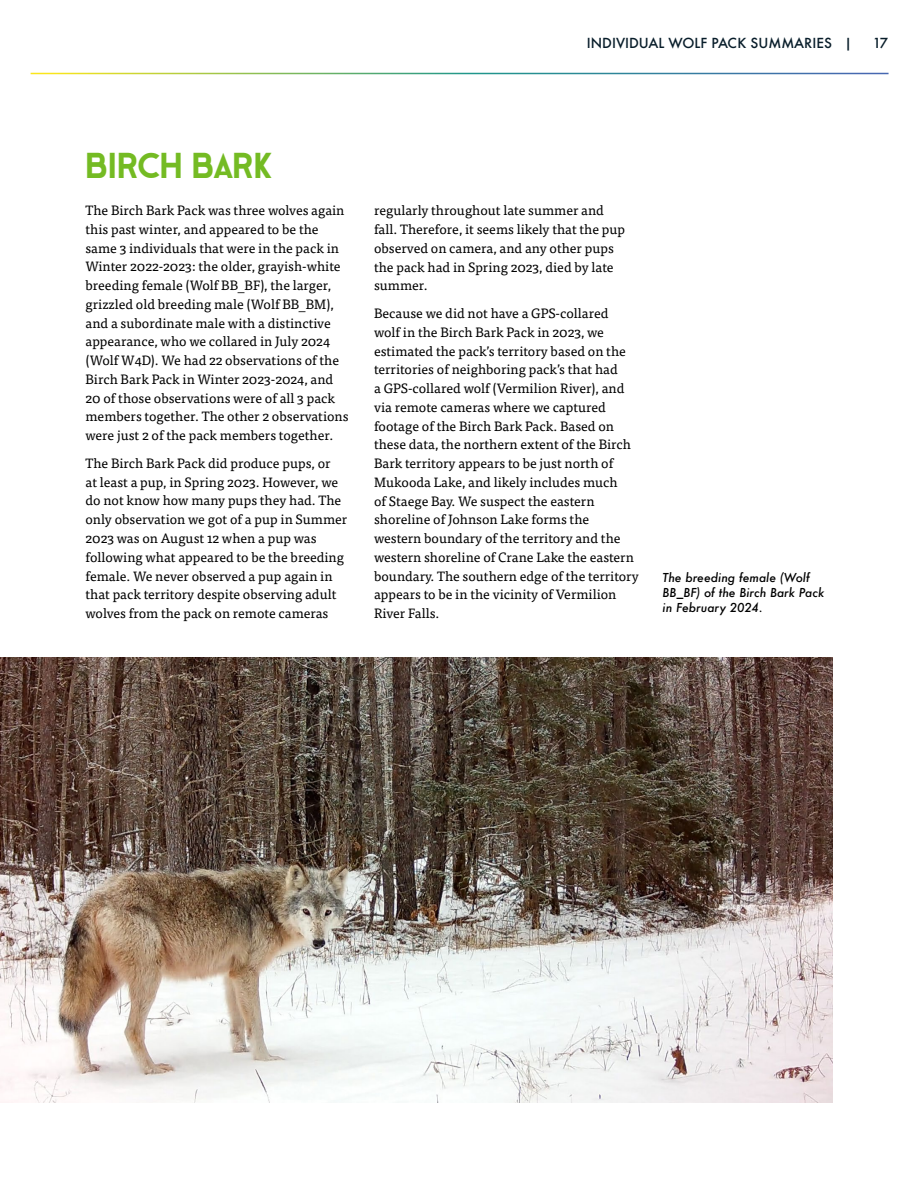
<style>
.page{position:relative;width:918px;height:1188px;background:#fff}
.page>*{position:absolute;margin:0;border:0;box-sizing:border-box;transform-origin:0 0}
.t1{font:37.5px "Ge Body";letter-spacing:-.005em;color:#74bb23}
.t2{font:13.5px/18.8px "Tisa Pro";color:#000}
.t3{font:500 13.5px "Futura";color:#081d2a}
.t4{font:italic 500 12px/15px "Futura";color:#000}
</style>
<div class="page">
<img style="left:0;top:657px;width:832px;height:445px">
<p class="t3" style="left:587px;top:34px;width:267px">INDIVIDUAL WOLF PACK SUMMARIES |</p>
<p class="t3" style="left:873px;top:34px;width:17px">17</p>
<h1 class="t1" style="left:86px;top:144px;width:189px">BIRCH BARK</h1>
<p class="t2" style="left:86px;top:200px;width:265px">The Birch Bark Pack was three wolves again this past winter, and appeared to be the same 3 individuals that were in the pack in Winter 2022-2023: the older, grayish-white breeding female (Wolf BB_BF), the larger, grizzled old breeding male (Wolf BB_BM), and a subordinate male with a distinctive appearance, who we collared in July 2024 (Wolf W4D). We had 22 observations of the Birch Bark Pack in Winter 2023-2024, and 20 of those observations were of all 3 pack members together. The other 2 observations were just 2 of the pack members together.</p>
<p class="t2" style="left:86px;top:453px;width:263px">The Birch Bark Pack did produce pups, or<br>at least a pup, in Spring 2023. However, we do not know how many pups they had. The only observation we got of a pup in Summer 2023 was on August 12 when a pup was following what appeared to be the breeding female. We never observed a pup again in that pack territory despite observing adult wolves from the pack on remote cameras</p>
<p class="t2" style="left:374px;top:200px;width:253px">regularly throughout late summer and fall. Therefore, it seems likely that the pup observed on camera, and any other pups the pack had in Spring 2023, died by late summer.</p>
<p class="t2" style="left:374px;top:303px;width:266px">Because we did not have a GPS-collared<br>wolf in the Birch Bark Pack in 2023, we estimated the pack’s territory based on the territories of neighboring pack’s that had<br>a GPS-collared wolf (Vermilion River), and via remote cameras where we captured footage of the Birch Bark Pack. Based on these data, the northern extent of the Birch Bark territory appears to be just north of Mukooda Lake, and likely includes much<br>of Staege Bay. We suspect the eastern shoreline of Johnson Lake forms the western boundary of the territory and the western shoreline of Crane Lake the eastern boundary. The southern edge of the territory appears to be in the vicinity of Vermilion River Falls.</p>
<p class="t4" style="left:663px;top:570px;width:163px">The breeding female (Wolf<br>BB_BF) of the Birch Bark Pack in February 2024.</p>
</div>
